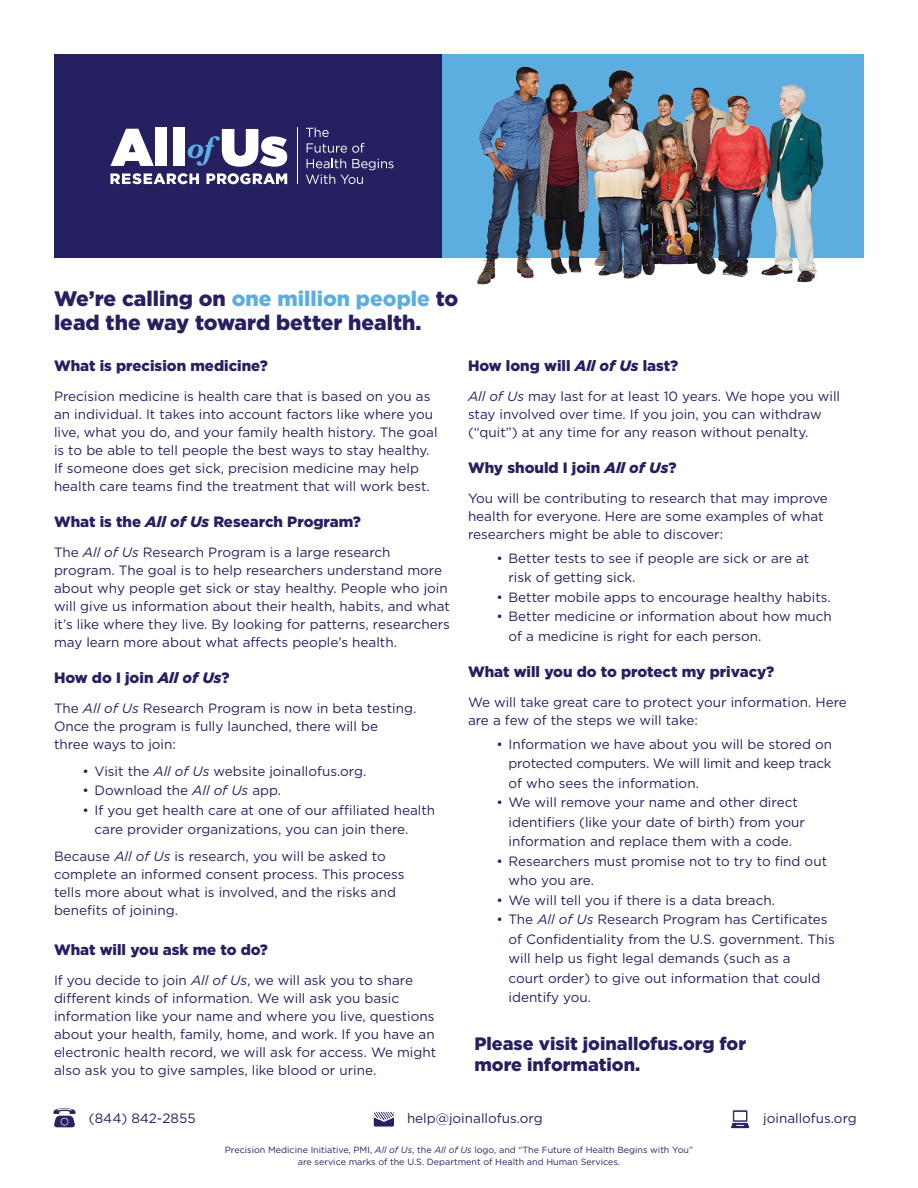
<style>
.page{position:relative;width:918px;height:1188px;background:#fff}
.page>*{position:absolute;margin:0;border:0;box-sizing:border-box;transform-origin:0 0}
.t1{font:900 21px/24px "Gotham";color:#252161}
.t2{font:900 18px/21px "Gotham";color:#252161}
.t3{font:900 15px "Gotham";color:#252161}
.t4{font:13.5px/18px "Gotham";color:#252161}
.t5{font:9px/12px "Gotham";color:#252161;text-align:center}
.s1{color:#5daee0}
.s2{font-style:italic}
</style>
<div class="page">
<div style="left:54px;top:54px;width:389px;height:204px;background:#252161"></div>
<div style="left:442px;top:54px;width:422px;height:204px;background:#5daee0"></div>
<svg style="left:53px;top:1108px;width:23px;height:19px"></svg>
<svg style="left:730px;top:1109px;width:20px;height:20px"></svg>
<svg style="left:373px;top:1111px;width:22px;height:16px"></svg>
<img style="left:477px;top:66px;width:347px;height:219px">
<svg style="left:306px;top:127px;width:23px;height:10px"></svg>
<svg style="left:307px;top:143px;width:57px;height:10px"></svg>
<svg style="left:306px;top:159px;width:88px;height:25px"></svg>
<svg style="left:110px;top:129px;width:44px;height:37px"></svg>
<div style="left:155px;top:127px;width:12px;height:39px;background:#fff"></div>
<div style="left:173px;top:127px;width:12px;height:39px;background:#fff"></div>
<svg style="left:188px;top:129px;width:99px;height:38px"></svg>
<hr style="left:298px;top:128px;width:1px;height:56px;background:#fff">
<svg style="left:110px;top:173px;width:89px;height:11px"></svg>
<svg style="left:206px;top:173px;width:81px;height:11px"></svg>
<p class="t1" style="left:54px;top:286px;width:406px">We’re calling on <span class="s1">one million people</span> to lead the way toward better health.</p>
<p class="t3" style="left:54px;top:355px;width:215px">What is precision medicine?</p>
<p class="t4" style="left:54px;top:387px;width:385px">Precision medicine is health care that is based on you as an individual. It takes into account factors like where you live, what you do, and your family health history. The goal is to be able to tell people the best ways to stay healthy.<br>If someone does get sick, precision medicine may help health care teams find the treatment that will work best.</p>
<p class="t3" style="left:54px;top:511px;width:308px">What is the <span class="s2">All of Us</span> Research Program?</p>
<p class="t4" style="left:54px;top:543px;width:398px">The <span class="s2">All of Us</span> Research Program is a large research program. The goal is to help researchers understand more about why people get sick or stay healthy. People who join will give us information about their health, habits, and what it’s like where they live. By looking for patterns, researchers may learn more about what affects people’s health.</p>
<p class="t3" style="left:54px;top:667px;width:177px">How do I join <span class="s2">All of Us</span>?</p>
<p class="t4" style="left:54px;top:699px;width:364px">The <span class="s2">All of Us</span> Research Program is now in beta testing.<br>Once the program is fully launched, there will be three ways to join:</p>
<p class="t4" style="left:82px;top:762px;width:285px">• Visit the <span class="s2">All of Us</span> website joinallofus.org.</p>
<p class="t4" style="left:82px;top:781px;width:200px">• Download the <span class="s2">All of Us</span> app.</p>
<p class="t4" style="left:95px;top:800px;width:342px;line-height:19.5px;text-indent:-12px">• If you get health care at one of our affiliated health care provider organizations, you can join there.</p>
<p class="t4" style="left:54px;top:847px;width:352px">Because <span class="s2">All of Us</span> is research, you will be asked to complete an informed consent process. This process tells more about what is involved, and the risks and benefits of joining.</p>
<p class="t3" style="left:54px;top:939px;width:216px">What will you ask me to do?</p>
<p class="t4" style="left:54px;top:971px;width:384px">If you decide to join <span class="s2">All of Us</span>, we will ask you to share different kinds of information. We will ask you basic information like your name and where you live, questions about your health, family, home, and work. If you have an electronic health record, we will ask for access. We might also ask you to give samples, like blood or urine.</p>
<p class="t3" style="left:468px;top:355px;width:212px">How long will <span class="s2">All of Us</span> last?</p>
<p class="t4" style="left:468px;top:387px;width:374px"><span class="s2">All of Us</span> may last for at least 10 years. We hope you will stay involved over time. If you join, you can withdraw (“quit”) at any time for any reason without penalty.</p>
<p class="t3" style="left:468px;top:457px;width:210px">Why should I join <span class="s2">All of Us</span>?</p>
<p class="t4" style="left:468px;top:489px;width:361px">You will be contributing to research that may improve health for everyone. Here are some examples of what researchers might be able to discover:</p>
<p class="t4" style="left:509px;top:548px;width:302px;line-height:19.5px;text-indent:-12px">• Better tests to see if people are sick or are at risk of getting sick.</p>
<p class="t4" style="left:496px;top:588px;width:336px">• Better mobile apps to encourage healthy habits.</p>
<p class="t4" style="left:509px;top:606px;width:325px;line-height:19.5px;text-indent:-12px">• Better medicine or information about how much of a medicine is right for each person.</p>
<p class="t3" style="left:468px;top:661px;width:308px">What will you do to protect my privacy?</p>
<p class="t4" style="left:468px;top:693px;width:380px">We will take great care to protect your information. Here are a few of the steps we will take:</p>
<p class="t4" style="left:509px;top:734px;width:325px;line-height:19.5px;text-align:justify;text-indent:-12px">• Information we have about you will be stored on protected computers. We will limit and keep track of who sees the information.</p>
<p class="t4" style="left:509px;top:792px;width:298px;line-height:19.5px;text-indent:-12px">• We will remove your name and other direct identifiers (like your date of birth) from your information and replace them with a code.</p>
<p class="t4" style="left:509px;top:851px;width:320px;line-height:19.5px;text-indent:-12px">• Researchers must promise not to try to find out who you are.</p>
<p class="t4" style="left:496px;top:891px;width:280px">• We will tell you if there is a data breach.</p>
<p class="t4" style="left:509px;top:909px;width:328px;line-height:19.5px;text-indent:-12px">• The <span class="s2">All of Us</span> Research Program has Certificates of Confidentiality from the U.S. government. This will help us fight legal demands (such as a<br>court order) to give out information that could identify you.</p>
<p class="t2" style="left:474px;top:1033px;width:273px">Please visit joinallofus.org for more information.</p>
<p class="t4" style="left:89px;top:1109px;width:108px">(844) 842-2855</p>
<p class="t4" style="left:407px;top:1109px;width:137px">help@joinallofus.org</p>
<p class="t4" style="left:763px;top:1109px;width:95px">joinallofus.org</p>
<p class="t5" style="left:225px;top:1143px;width:470px">Precision Medicine Initiative, PMI, <span class="s2">All of Us</span>, the <span class="s2">All of Us</span> logo, and “The Future of Health Begins with You” are service marks of the U.S. Department of Health and Human Services.</p>
</div>
